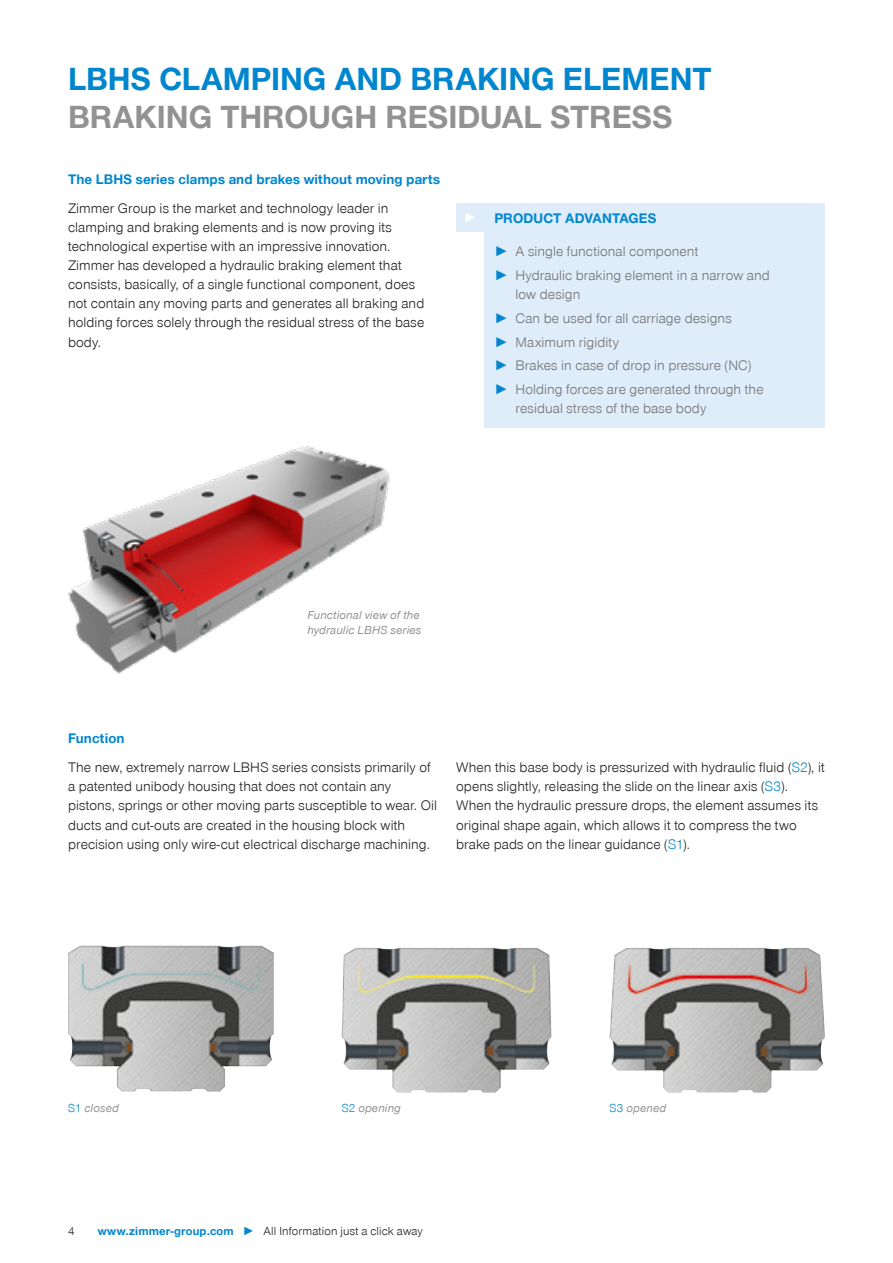
<style>
.page{position:relative;width:893px;height:1263px;background:#fff}
.page>*{position:absolute;margin:0;border:0;box-sizing:border-box;transform-origin:0 0}
.CB_AF_Headline_22_25{font:700 33px "Zimmer Group Sans Global";color:#0086ce}
.CB_AF_Headline_22_25-2{font:700 33px "Zimmer Group Sans Global";color:#939292}
.CB_AF_Fließtext_link{font:300 14.25px/19.2px "Zimmer Group Sans Global";letter-spacing:.005em;color:#1d1d1b}
.t1{font:300 14.25px/19.2px "Zimmer Group Sans Global";letter-spacing:.005em;color:#70706f}
.CB_AF_Fließtext_link-2{font:700 14.25px "Zimmer Group Sans Global";letter-spacing:.01em;color:#0086ce}
.CB_AF_Headline_9_5_1{font:700 14.25px "Zimmer Group Sans Global";letter-spacing:.01em;color:#0086ce}
.CB_AF_Seitenzahl_Ill{font:italic 12px/14.4px "Zimmer Group Sans Global";letter-spacing:.01em;color:#939292}
.CB_AF_Seitenzahl_Ill-2{font:300 12px "Zimmer Group Sans Global";letter-spacing:.01em;color:#1d1d1b}
.s1{font-weight:700;color:#0086ce}
.s2{color:#0086ce}
.s3{font-weight:300;font-style:normal;color:#0086ce}
</style>
<div class="page">
<img style="left:68px;top:446px;width:322px;height:228px">
<img style="left:68px;top:946px;width:206px;height:145px">
<img style="left:342px;top:948px;width:209px;height:144px">
<img style="left:610px;top:948px;width:215px;height:144px">
<div style="left:456px;top:203px;width:29px;height:29px;background:#dfecfa"></div>
<svg style="left:466px;top:213px;width:9px;height:9px"></svg>
<div style="left:485px;top:203px;width:340px;height:225px;background:#dfecfa"></div>
<p class="CB_AF_Headline_22_25" style="left:68px;top:59px;width:645px">LBHS CLAMPING AND BRAKING ELEMENT</p>
<p class="CB_AF_Headline_22_25-2" style="left:68px;top:97px;width:606px">BRAKING THROUGH RESIDUAL STRESS</p>
<p class="CB_AF_Fließtext_link-2" style="left:68px;top:171px;width:373px">The LBHS series clamps and brakes without moving parts</p>
<p class="CB_AF_Fließtext_link" style="left:68px;top:198px;width:358px">Zimmer Group is the market and technology leader in clamping and braking elements and is now proving its technological expertise with an impressive innovation.<br>Zimmer has developed a hydraulic braking element that consists, basically, of a single functional component, does not contain any moving parts and generates all braking and holding forces solely through the residual stress of the base body.</p>
<p class="CB_AF_Headline_9_5_1" style="left:494px;top:210px;width:164px">PRODUCT ADVANTAGES</p>
<p class="t1" style="left:494px;top:241px;width:206px"><span class="s1">►</span> A single functional component</p>
<p class="t1" style="left:516px;top:265px;width:256px;text-indent:-21px"><span class="s1">►</span> Hydraulic braking element in a narrow and low design</p>
<p class="t1" style="left:494px;top:308px;width:239px"><span class="s1">►</span> Can be used for all carriage designs</p>
<p class="t1" style="left:494px;top:332px;width:126px"><span class="s1">►</span> Maximum rigidity</p>
<p class="t1" style="left:494px;top:356px;width:259px"><span class="s1">►</span> Brakes in case of drop in pressure (NC)</p>
<p class="t1" style="left:516px;top:380px;width:249px;text-indent:-21px"><span class="s1">►</span> Holding forces are generated through the residual stress of the base body</p>
<p class="CB_AF_Fließtext_link-2" style="left:68px;top:730px;width:58px">Function</p>
<p class="CB_AF_Seitenzahl_Ill" style="left:307px;top:608px;width:115px">Functional view of the hydraulic LBHS series</p>
<p class="CB_AF_Fließtext_link" style="left:68px;top:758px;width:370px">The new, extremely narrow LBHS series consists primarily of a patented unibody housing that does not contain any pistons, springs or other moving parts susceptible to wear. Oil ducts and cut-outs are created in the housing block with precision using only wire-cut electrical discharge machining.</p>
<p class="CB_AF_Fließtext_link" style="left:456px;top:758px;width:370px">When this base body is pressurized with hydraulic fluid (<span class="s2">S2</span>), it opens slightly, releasing the slide on the linear axis (<span class="s2">S3</span>).<br>When the hydraulic pressure drops, the element assumes its original shape again, which allows it to compress the two brake pads on the linear guidance (<span class="s2">S1</span>).</p>
<p class="CB_AF_Seitenzahl_Ill" style="left:68px;top:1100px;width:52px"><span class="s3">S1</span> closed</p>
<p class="CB_AF_Seitenzahl_Ill" style="left:342px;top:1100px;width:61px"><span class="s3">S2</span> opening</p>
<p class="CB_AF_Seitenzahl_Ill" style="left:610px;top:1100px;width:58px"><span class="s3">S3</span> opened</p>
<p class="CB_AF_Seitenzahl_Ill-2" style="left:68px;top:1223px;width:8px">4</p>
<p class="CB_AF_Seitenzahl_Ill-2" style="left:98px;top:1223px;width:327px"><span class="s1">www.zimmer-group.com ►</span> All Information just a click away</p>
</div>
